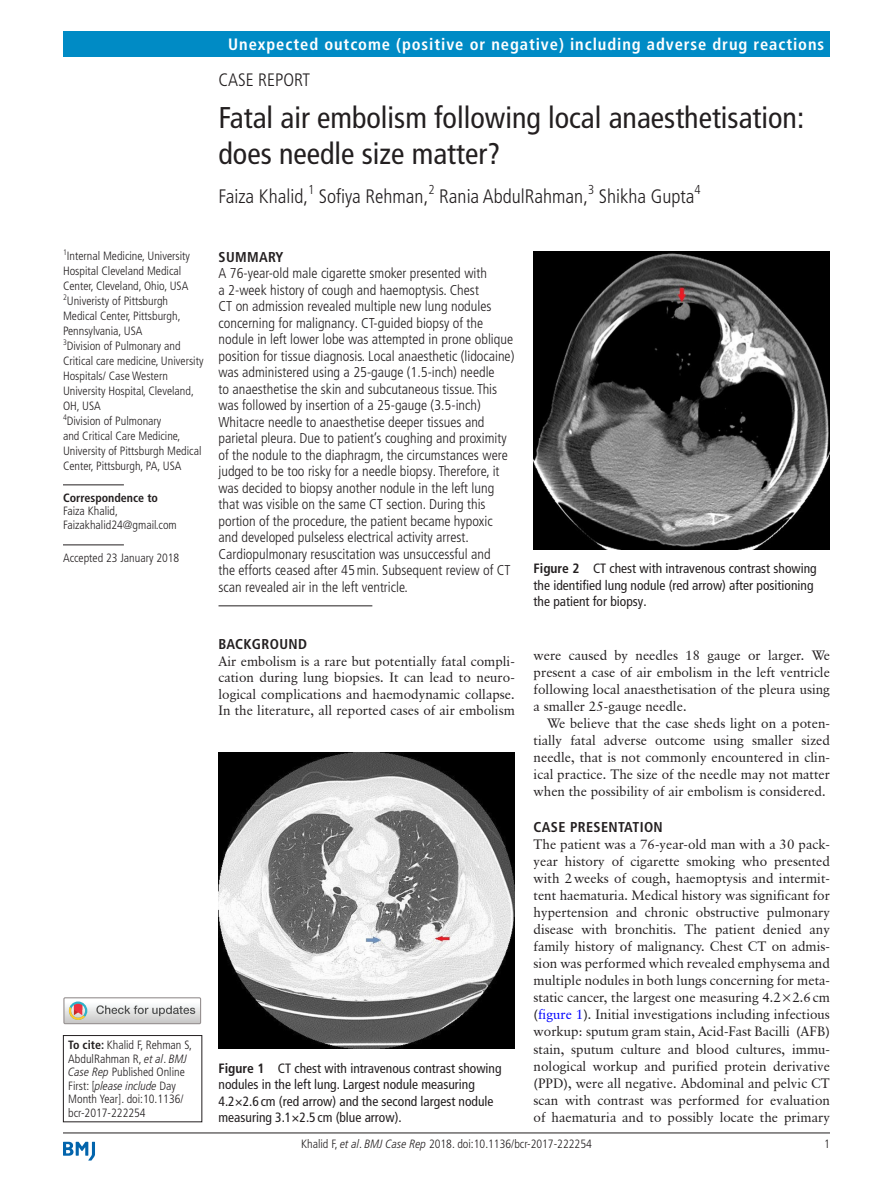
<style>
.page{position:relative;width:893px;height:1191px;background:#fff}
.page>*{position:absolute;margin:0;border:0;box-sizing:border-box;transform-origin:0 0}
.t1{font:condensed 30px/36px "Frutiger LT Pro";color:#231f20}
.t2{font:300 condensed 19.5px "Frutiger LT Pro";color:#231f20}
.t3{font:300 condensed 18px "Frutiger LT Pro";color:#231f20}
.t4{font:700 condensed 16.5px "Frutiger LT Std";letter-spacing:.055em;color:#fff}
.t5{font:300 condensed 14.25px/16.5px "Frutiger LT Pro";color:#231f20}
.t6{font:700 condensed 14.25px "Frutiger LT Pro";letter-spacing:.025em;color:#231f20}
.t7{font:13.5px/17.1px "Classical Garamond BT";color:#231f20;text-align:justify}
.t8{font:condensed 13.5px/16.5px "Frutiger LT Pro";color:#231f20}
.t9{font:300 condensed 12px/15px "Frutiger LT Pro";color:#231f20}
.t10{font:700 condensed 12px "Frutiger LT Pro";color:#231f20}
.s1{font-weight:700}
.s2{font-style:italic}
.s3{color:#00f}
</style>
<div class="page">
<hr style="left:63px;top:1132px;width:767px;height:1px;background:#231f20">
<svg style="left:63px;top:1141px;width:32px;height:19px"></svg>
<div style="left:63px;top:31px;width:767px;height:25px;background:#008bc5"></div>
<div style="left:63px;top:1035px;width:139px;height:87px;border:1px solid #231f20"></div>
<hr style="left:63px;top:484px;width:61px;height:1px;background:#231f20">
<hr style="left:63px;top:544px;width:61px;height:1px;background:#231f20">
<div style="left:63px;top:997px;width:138px;height:27px;border:1px solid #969090"></div>
<svg style="left:64px;top:997px;width:137px;height:26px"></svg>
<hr style="left:219px;top:605px;width:153px;height:1px;background:#231f20">
<img style="left:219px;top:752px;width:296px;height:296px">
<img style="left:534px;top:251px;width:296px;height:298px">
<p class="t4" style="left:228px;top:34px;width:597px">Unexpected outcome (positive or negative) including adverse drug reactions</p>
<h3 class="t3" style="left:219px;top:69px;width:93px">Case report</h3>
<h1 class="t1" style="left:219px;top:99px;width:587px">Fatal air embolism following local anaesthetisation: does needle size matter?</h1>
<h2 class="t2" style="left:219px;top:185px;width:484px">Faiza Khalid,<sup>1</sup> Sofiya Rehman,<sup>2</sup> Rania AbdulRahman,<sup>3</sup> Shikha Gupta<sup>4</sup></h2>
<p class="t9" style="left:63px;top:249px;width:142px"><sup>1</sup>Internal Medicine, University<br>Hospital Cleveland Medical<br>Center, Cleveland, Ohio, USA<br><sup>2</sup>Univeristy of Pittsburgh<br>Medical Center, Pittsburgh,<br>Pennsylvania, USA<br><sup>3</sup>Division of Pulmonary and<br>Critical care medicine, University<br>Hospitals/ Case Western<br>University Hospital, Cleveland,<br>OH, USA<br><sup>4</sup>Division of Pulmonary<br>and Critical Care Medicine,<br>University of Pittsburgh Medical<br>Center, Pittsburgh, PA, USA</p>
<p class="t10" style="left:63px;top:490px;width:97px">CORRESPONDENCE TO</p>
<p class="t9" style="left:63px;top:504px;width:115px;line-height:13.5px">Faiza Khalid,<br>Faizakhalid24@gmail.com</p>
<p class="t9" style="left:63px;top:550px;width:118px">Accepted 23 January 2018</p>
<p class="t9" style="left:68px;top:1038px;width:125px;line-height:13.5px"><span class="s1">TO CITE:</span> Khalid F, Rehman S,<br>AbdulRahman R, <span class="s2">et al</span>. <span class="s2">BMJ<br>Case Rep</span> Published Online<br>First: [<span class="s2">please include</span> Day<br>Month Year]. doi:10.1136/ bcr-2017-222254</p>
<p class="t6" style="left:219px;top:248px;width:66px">SUMMARY</p>
<p class="t5" style="left:219px;top:265px;width:297px">A 76-year-old male cigarette smoker presented with<br>a 2-week history of cough and haemoptysis. Chest<br>CT on admission revealed multiple new lung nodules concerning for malignancy. CT-guided biopsy of the nodule in left lower lobe was attempted in prone oblique position for tissue diagnosis. Local anaesthetic (lidocaine) was administered using a 25-gauge (1.5-inch) needle<br>to anaesthetise the skin and subcutaneous tissue. This was followed by insertion of a 25-gauge (3.5-inch)<br>Whitacre needle to anaesthetise deeper tissues and parietal pleura. Due to patient’s coughing and proximity of the nodule to the diaphragm, the circumstances were judged to be too risky for a needle biopsy. Therefore, it was decided to biopsy another nodule in the left lung that was visible on the same CT section. During this portion of the procedure, the patient became hypoxic and developed pulseless electrical activity arrest.<br>Cardiopulmonary resuscitation was unsuccessful and<br>the efforts ceased after 45min. Subsequent review of CT scan revealed air in the left ventricle.</p>
<p class="t8" style="left:534px;top:560px;width:285px"><span class="s1">FIGURE 2</span> CT chest with intravenous contrast showing the identified lung nodule (red arrow) after positioning the patient for biopsy.</p>
<p class="t6" style="left:219px;top:635px;width:90px">BACKGROUND</p>
<p class="t7" style="left:219px;top:652px;width:298px;line-height:16.5px">Air embolism is a rare but potentially fatal compli&shy;cation during lung biopsies. It can lead to neuro&shy;logical complications and haemodynamic collapse.<br>In the literature, all reported cases of air embolism</p>
<p class="t7" style="left:534px;top:646px;width:298px">were caused by needles 18 gauge or larger. We present a case of air embolism in the left ventricle following local anaesthetisation of the pleura using a smaller 25-gauge needle.</p>
<p class="t7" style="left:534px;top:714px;width:298px;text-indent:14px">We believe that the case sheds light on a poten&shy;tially fatal adverse outcome using smaller sized needle, that is not commonly encountered in clin&shy;ical practice. The size of the needle may not matter when the possibility of air embolism is considered.</p>
<p class="t6" style="left:534px;top:818px;width:131px">CASE PRESENTATION</p>
<p class="t7" style="left:534px;top:835px;width:298px">The patient was a 76-year-old man with a 30 pack&shy;year history of cigarette smoking who presented with 2weeks of cough, haemoptysis and intermit&shy;tent haematuria. Medical history was significant for hypertension and chronic obstructive pulmonary disease with bronchitis. The patient denied any family history of malignancy. Chest CT on admis&shy;sion was performed which revealed emphysema and multiple nodules in both lungs concerning for meta&shy;static cancer, the largest one measuring 4.2×2.6cm (<span class="s3">figure 1</span>). Initial investigations including infectious workup: sputum gram stain, Acid-Fast Bacilli (AFB) stain, sputum culture and blood cultures, immu&shy;nological workup and purified protein derivative (PPD), were all negative. Abdominal and pelvic CT scan with contrast was performed for evaluation of haematuria and to possibly locate the primary</p>
<p class="t8" style="left:219px;top:1059px;width:285px"><span class="s1">FIGURE 1</span> CT chest with intravenous contrast showing nodules in the left lung. Largest nodule measuring 4.2×2.6 cm (red arrow) and the second largest nodule measuring 3.1×2.5 cm (blue arrow).</p>
<p class="t9" style="left:301px;top:1136px;width:292px">Khalid F, <span class="s2">et al</span>. <span class="s2">BMJ Case Rep</span> 2018. doi:10.1136/bcr-2017-222254</p>
<p class="t9" style="left:824px;top:1136px;width:7px">1</p>
</div>
